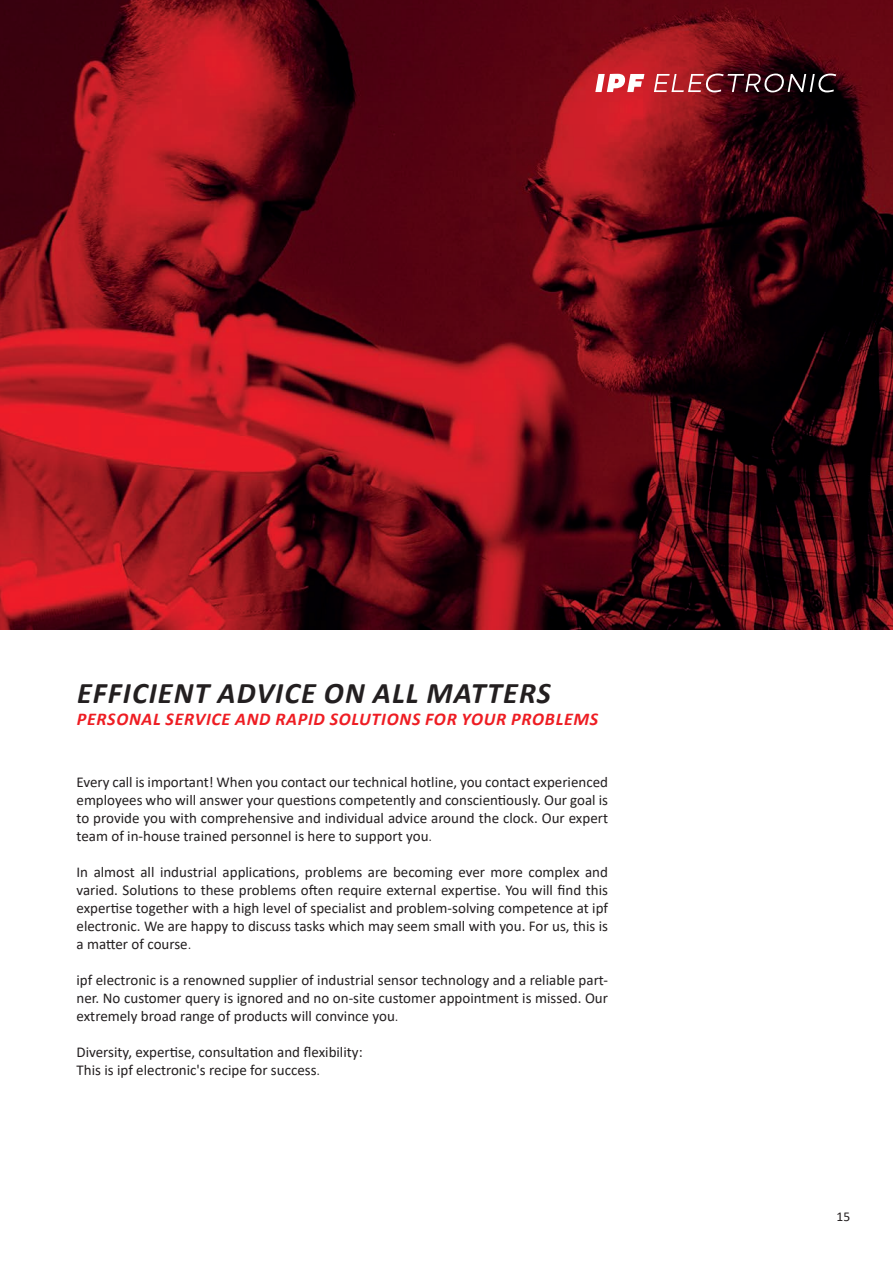
<style>
.page{position:relative;width:893px;height:1263px;background:#fff}
.page>*{position:absolute;margin:0;border:0;box-sizing:border-box;transform-origin:0 0}
.t1{font:italic 700 30px "Calibri";letter-spacing:.04em;color:#231f20}
.t2{font:italic 700 18px "Calibri";letter-spacing:.04em;color:#ee1d23}
.t3{font:15px/18px "Calibri";color:#231f20;text-align:justify}
.t4{font:13.5px "Calibri";color:#231f20}
.s1{font-weight:300}
</style>
<div class="page">
<img style="left:0;top:0;width:893px;height:629px">
<svg style="left:654px;top:74px;width:182px;height:18px;background:#754247"></svg>
<svg style="left:595px;top:74px;width:49px;height:18px"></svg>
<h1 class="t1" style="left:77px;top:672px;width:475px">EFFICIENT ADVICE ON ALL MATTERS</h1>
<p class="t2" style="left:77px;top:706px;width:523px">PERSONAL SERVICE AND RAPID SOLUTIONS FOR YOUR PROBLEMS</p>
<p class="t3" style="left:77px;top:772px;width:533px">Every call is important! When you contact our technical hotline, you contact experienced employees who will answer your questions competently and conscientiously. Our goal is to provide you with comprehensive and individual advice around the clock. Our expert team of in-house trained personnel is here to support you<span class="s1">.</span></p>
<p class="t3" style="left:77px;top:862px;width:533px">In almost all industrial applications, problems are becoming ever more complex and varied. Solutions to these problems often require external expertise. You will find this expertise together with a high level of specialist and problem-solving competence at ipf electronic. We are happy to discuss tasks which may seem small with you. For us, this is a matter of course<span class="s1">.</span></p>
<p class="t3" style="left:77px;top:970px;width:533px">ipf electronic is a renowned supplier of industrial sensor technology and a reliable part&shy;ner. No customer query is ignored and no on-site customer appointment is missed. Our extremely broad range of products will convince you<span class="s1">.</span></p>
<p class="t3" style="left:77px;top:1042px;width:288px">Diversity, expertise, consultation and flexibility:<br>This is ipf electronic's recipe for success<span class="s1">.</span></p>
<p class="t4" style="left:837px;top:1207px;width:15px">15</p>
</div>
